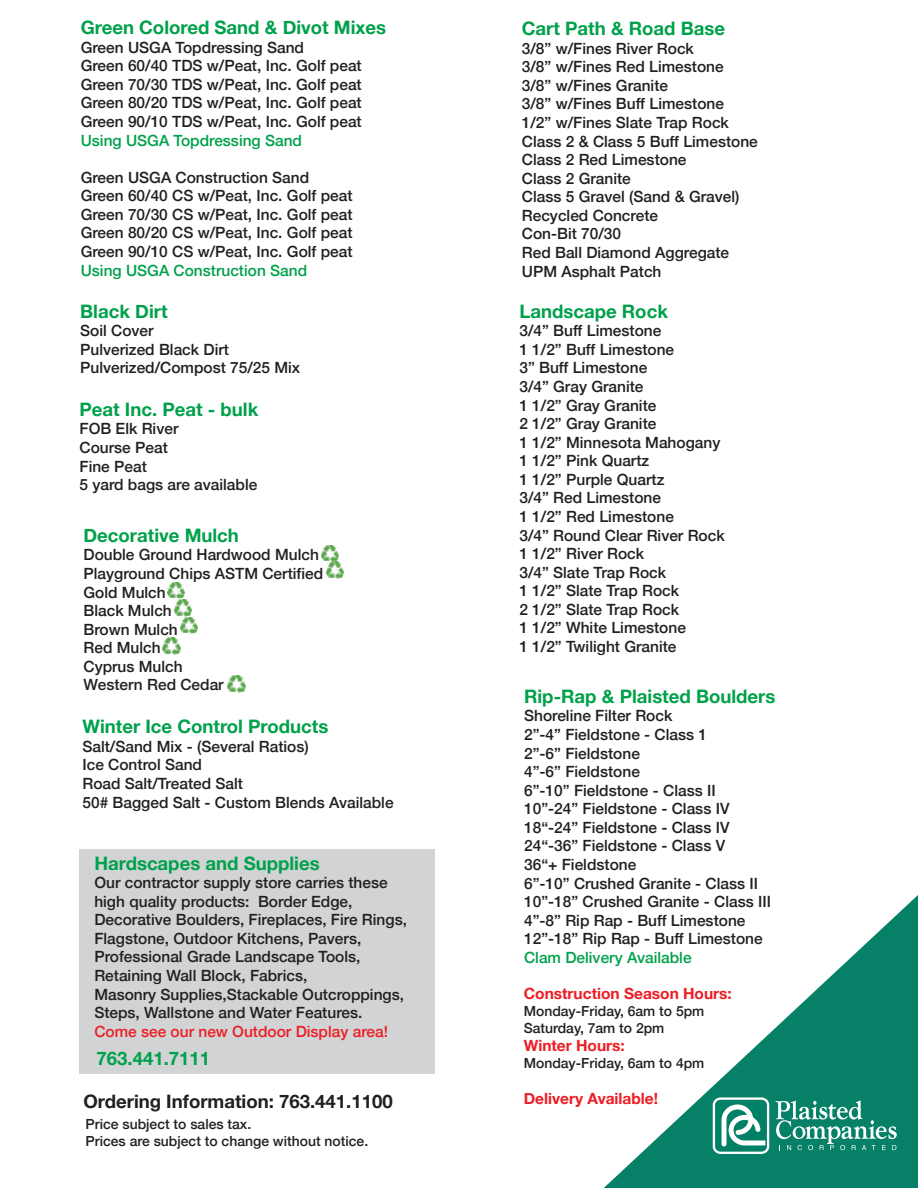
<style>
.page{position:relative;width:918px;height:1188px;background:#fff}
.page>*{position:absolute;margin:0;border:0;box-sizing:border-box;transform-origin:0 0}
.t1{font:700 18.6px "Helvetica Neue";color:#00a14b}
.t2{font:700 18.6px "Helvetica Neue";color:#231f20}
.t3{font:500 15.45px/18.6px "Helvetica Neue";color:#231f20}
.t4{font:500 15.45px "Helvetica Neue";color:#00a14b}
.t5{font:700 15.45px "Helvetica Neue";color:#ed1d24}
.t6{font:500 15.45px "Helvetica Neue";color:#ed1d24}
.t7{font:500 13.95px/16.6px "Helvetica Neue";color:#231f20}
</style>
<div class="page">
<div style="left:79px;top:849px;width:356px;height:225px;background:#d1d3d4"></div>
<svg style="left:604px;top:895px;width:314px;height:293px"></svg>
<svg style="left:775px;top:1101px;width:122px;height:49px;background:#3e9d89"></svg>
<svg style="left:713px;top:1097px;width:56px;height:57px"></svg>
<img style="left:228px;top:676px;width:17px;height:17px">
<img style="left:163px;top:637px;width:17px;height:17px">
<img style="left:321px;top:545px;width:17px;height:17px">
<img style="left:174px;top:599px;width:18px;height:17px">
<img style="left:167px;top:582px;width:18px;height:17px">
<img style="left:326px;top:562px;width:17px;height:17px">
<img style="left:180px;top:617px;width:18px;height:17px">
<p class="t1" style="left:81px;top:13px;width:307px">Green Colored Sand &amp; Divot Mixes</p>
<p class="t3" style="left:81px;top:37px;width:283px">Green USGA Topdressing Sand<br>Green 60/40 TDS w/Peat, Inc. Golf peat Green 70/30 TDS w/Peat, Inc. Golf peat Green 80/20 TDS w/Peat, Inc. Golf peat Green 90/10 TDS w/Peat, Inc. Golf peat</p>
<p class="t4" style="left:81px;top:128px;width:223px">Using USGA Topdressing Sand</p>
<p class="t3" style="left:81px;top:167px;width:273px">Green USGA Construction Sand Green 60/40 CS w/Peat, Inc. Golf peat Green 70/30 CS w/Peat, Inc. Golf peat Green 80/20 CS w/Peat, Inc. Golf peat Green 90/10 CS w/Peat, Inc. Golf peat</p>
<p class="t4" style="left:81px;top:258px;width:228px">Using USGA Construction Sand</p>
<p class="t1" style="left:80px;top:297px;width:89px">Black Dirt</p>
<p class="t3" style="left:80px;top:320px;width:221px">Soil Cover<br>Pulverized Black Dirt<br>Pulverized/Compost 75/25 Mix</p>
<p class="t1" style="left:80px;top:395px;width:180px">Peat Inc. Peat - bulk</p>
<p class="t3" style="left:80px;top:418px;width:179px">FOB Elk River<br>Course Peat<br>Fine Peat<br>5 yard bags are available</p>
<p class="t1" style="left:84px;top:521px;width:157px">Decorative Mulch</p>
<p class="t3" style="left:84px;top:544px;width:241px">Double Ground Hardwood Mulch<br>Playground Chips ASTM Certified<br>Gold Mulch<br>Black Mulch<br>Brown Mulch<br>Red Mulch<br>Cyprus Mulch<br>Western Red Cedar</p>
<p class="t1" style="left:82px;top:712px;width:247px">Winter Ice Control Products</p>
<p class="t3" style="left:82px;top:736px;width:313px">Salt/Sand Mix - (Several Ratios)<br>Ice Control Sand<br>Road Salt/Treated Salt<br>50# Bagged Salt - Custom Blends Available</p>
<p class="t1" style="left:94px;top:848px;width:227px">Hardscapes and Supplies</p>
<p class="t3" style="left:94px;top:872px;width:314px">Our contractor supply store carries these high quality products: Border Edge, Decorative Boulders, Fireplaces, Fire Rings, Flagstone, Outdoor Kitchens, Pavers, Professional Grade Landscape Tools, Retaining Wall Block, Fabrics,<br>Masonry Supplies,Stackable Outcroppings, Steps, Wallstone and Water Features.</p>
<p class="t6" style="left:94px;top:1019px;width:295px">Come see our new Outdoor Display area!</p>
<p class="t1" style="left:97px;top:1043px;width:115px">763.441.7111</p>
<p class="t2" style="left:83px;top:1087px;width:311px">Ordering Information: 763.441.1100</p>
<p class="t7" style="left:86px;top:1115px;width:284px">Price subject to sales tax.<br>Prices are subject to change without notice.</p>
<p class="t1" style="left:522px;top:14px;width:205px">Cart Path &amp; Road Base</p>
<p class="t3" style="left:522px;top:38px;width:238px">3/8” w/Fines River Rock<br>3/8” w/Fines Red Limestone<br>3/8” w/Fines Granite<br>3/8” w/Fines Buff Limestone<br>1/2” w/Fines Slate Trap Rock<br>Class 2 &amp; Class 5 Buff Limestone<br>Class 2 Red Limestone<br>Class 2 Granite<br>Class 5 Gravel (Sand &amp; Gravel)<br>Recycled Concrete<br>Con-Bit 70/30<br>Red Ball Diamond Aggregate<br>UPM Asphalt Patch</p>
<p class="t1" style="left:519px;top:296px;width:150px">Landscape Rock</p>
<p class="t3" style="left:519px;top:320px;width:207px">3/4” Buff Limestone<br>1 1/2” Buff Limestone<br>3” Buff Limestone<br>3/4” Gray Granite<br>1 1/2” Gray Granite<br>2 1/2” Gray Granite<br>1 1/2” Minnesota Mahogany<br>1 1/2” Pink Quartz<br>1 1/2” Purple Quartz<br>3/4” Red Limestone<br>1 1/2” Red Limestone<br>3/4” Round Clear River Rock<br>1 1/2” River Rock<br>3/4” Slate Trap Rock<br>1 1/2” Slate Trap Rock<br>2 1/2” Slate Trap Rock<br>1 1/2” White Limestone<br>1 1/2” Twilight Granite</p>
<p class="t1" style="left:524px;top:682px;width:253px">Rip-Rap &amp; Plaisted Boulders</p>
<p class="t3" style="left:524px;top:705px;width:248px">Shoreline Filter Rock<br>2”-4” Fieldstone - Class 1<br>2”-6” Fieldstone<br>4”-6” Fieldstone<br>6”-10” Fieldstone - Class II<br>10”-24” Fieldstone - Class IV<br>18“-24” Fieldstone - Class IV<br>24“-36” Fieldstone - Class V<br>36“+ Fieldstone<br>6”-10” Crushed Granite - Class II<br>10”-18” Crushed Granite - Class III<br>4”-8” Rip Rap - Buff Limestone<br>12”-18” Rip Rap - Buff Limestone</p>
<p class="t4" style="left:524px;top:945px;width:169px">Clam Delivery Available</p>
<p class="t5" style="left:524px;top:982px;width:210px">Construction Season Hours:</p>
<p class="t7" style="left:524px;top:1002px;width:182px">Monday-Friday, 6am to 5pm<br>Saturday, 7am to 2pm</p>
<p class="t5" style="left:524px;top:1034px;width:103px">Winter Hours:</p>
<p class="t7" style="left:524px;top:1054px;width:182px">Monday-Friday, 6am to 4pm</p>
<p class="t5" style="left:524px;top:1086px;width:136px">Delivery Available!</p>
</div>
